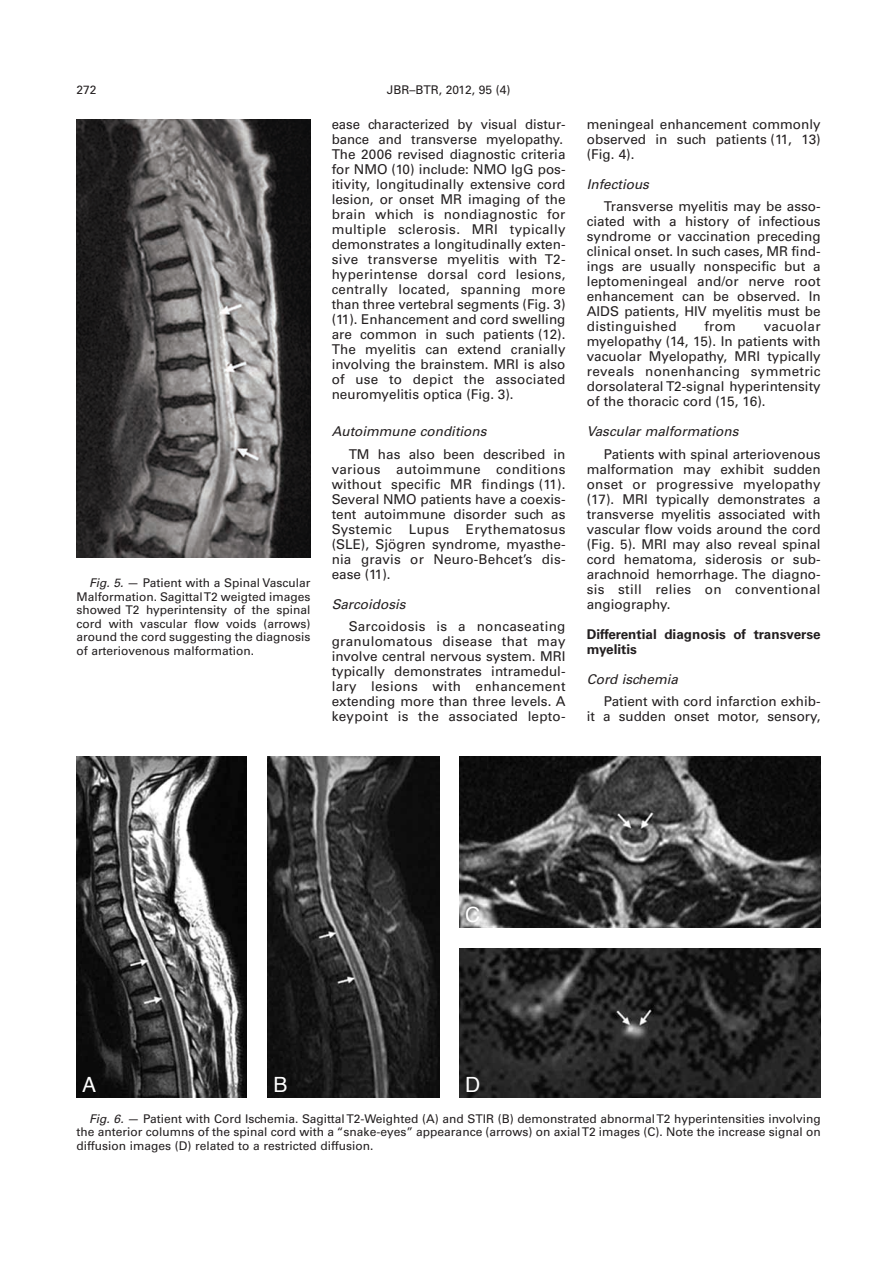
<style>
.page{position:relative;width:893px;height:1263px;background:#fff}
.page>*{position:absolute;margin:0;border:0;box-sizing:border-box;transform-origin:0 0}
.t1{font:21px "Helvetica";color:#fff}
.t2{font:13.5px/15px "Univers";color:#231f20;text-align:justify}
.t3{font:italic 13.5px "Univers";color:#231f20}
.t4{font:700 13.5px/15px "Univers";color:#231f20}
.t5{font:12px/13.5px "Univers";color:#231f20;text-align:justify}
.s1{font-style:italic}
</style>
<div class="page">
<img style="left:77px;top:119px;width:233px;height:438px">
<img style="left:77px;top:757px;width:170px;height:340px">
<img style="left:268px;top:757px;width:171px;height:340px">
<img style="left:459px;top:757px;width:362px;height:170px">
<img style="left:459px;top:948px;width:362px;height:149px">
<p class="t5" style="left:77px;top:84px;width:22px">272</p>
<p class="t5" style="left:387px;top:84px;width:125px">JBR–BTR, 2012, 95 (4)</p>
<p class="t5" style="left:77px;top:577px;width:235px;text-indent:13px"><span class="s1">Fig. 5.</span> — Patient with a Spinal Vascular Malformation. SagittalT2 weigted images showed T2 hyperintensity of the spinal cord with vascular flow voids (arrows) around the cord suggesting the diagnosis of arteriovenous malformation.</p>
<p class="t2" style="left:332px;top:118px;width:235px;text-align:left">ease characterized by visual distur&shy;bance and transverse myelopathy.<br>The 2006 revised diagnostic criteria for NMO (10) include: NMO IgG pos&shy;itivity, longitudinally extensive cord lesion, or onset MR imaging of the brain which is nondiagnostic for multiple sclerosis. MRI typically demonstrates a longitudinally exten&shy;sive transverse myelitis with T2- hyperintense dorsal cord lesions, centrally located, spanning more than three vertebral segments (Fig. 3) (11). Enhancement and cord swelling are common in such patients (12).<br>The myelitis can extend cranially involving the brainstem. MRI is also of use to depict the associated neuromyelitis optica (Fig. 3).</p>
<p class="t3" style="left:332px;top:427px;width:156px">Autoimmune conditions</p>
<p class="t2" style="left:332px;top:448px;width:235px;text-indent:17px">TM has also been described in various autoimmune conditions without specific MR findings (11).<br>Several NMO patients have a coexis&shy;tent autoimmune disorder such as Systemic</p>
<p class="t2" style="left:332px;top:523px;width:235px;text-indent:134px">Erythematosus (SLE), Sjögren syndrome, myasthe&shy;nia gravis or Neuro-Behcet’s dis&shy;ease (11).</p>
<p class="t3" style="left:332px;top:599px;width:75px">Sarcoidosis</p>
<p class="t2" style="left:332px;top:620px;width:235px;text-indent:17px">Sarcoidosis is a noncaseating granulomatous disease that may involve central nervous system. MRI typically demonstrates intramedul&shy;lary lesions with enhancement extending more than three levels. A keypoint is the associated lepto-</p>
<p class="t2" style="left:409px;top:523px;width:42px">Lupus</p>
<p class="t2" style="left:587px;top:118px;width:235px">meningeal enhancement commonly observed in such patients (11, 13) (Fig. 4).</p>
<p class="t3" style="left:587px;top:179px;width:64px">Infectious</p>
<p class="t2" style="left:587px;top:200px;width:235px;text-indent:17px">Transverse myelitis may be asso&shy;ciated with a history of infectious syndrome or vaccination preceding clinical onset. In such cases, MR find&shy;ings are usually nonspecific but a leptomeningeal and/or nerve root enhancement can be observed. In AIDS patients, HIV myelitis must be distinguished</p>
<p class="t2" style="left:704px;top:320px;width:33px">from</p>
<p class="t2" style="left:587px;top:320px;width:235px;text-indent:177px">vacuolar myelopathy (14, 15). In patients with vacuolar Myelopathy, MRI typically reveals nonenhancing symmetric dorsolateral T2-signal hyperintensity of the thoracic cord (15, 16).</p>
<p class="t3" style="left:587px;top:427px;width:153px">Vascular malformations</p>
<p class="t2" style="left:587px;top:448px;width:235px;text-indent:17px">Patients with spinal arteriovenous malformation may exhibit sudden onset or progressive myelopathy (17). MRI typically demonstrates a transverse myelitis associated with vascular flow voids around the cord (Fig. 5). MRI may also reveal spinal cord hematoma, siderosis or sub&shy;arachnoid hemorrhage. The diagno&shy;sis still relies on conventional angiography.</p>
<p class="t4" style="left:587px;top:628px;width:235px">Differential diagnosis of transverse myelitis</p>
<p class="t3" style="left:587px;top:674px;width:93px">Cord ischemia</p>
<p class="t2" style="left:587px;top:695px;width:235px;text-align:right">Patient with cord infarction exhib-<br>it a sudden onset motor, sensory,</p>
<h1 class="t1" style="left:465px;top:906px;width:17px">C</h1>
<h1 class="t1" style="left:465px;top:1076px;width:17px">D</h1>
<p class="t5" style="left:76px;top:1113px;width:746px;text-indent:13px"><span class="s1">Fig. 6.</span> — Patient with Cord Ischemia. SagittalT2-Weighted (A) and STIR (B) demonstrated abnormalT2 hyperintensities involving the anterior columns of the spinal cord with a “snake-eyes” appearance (arrows) on axialT2 images (C). Note the increase signal on diffusion images (D) related to a restricted diffusion.</p>
<h1 class="t1" style="left:82px;top:1076px;width:16px">A</h1>
<h1 class="t1" style="left:274px;top:1076px;width:16px">B</h1>
</div>
